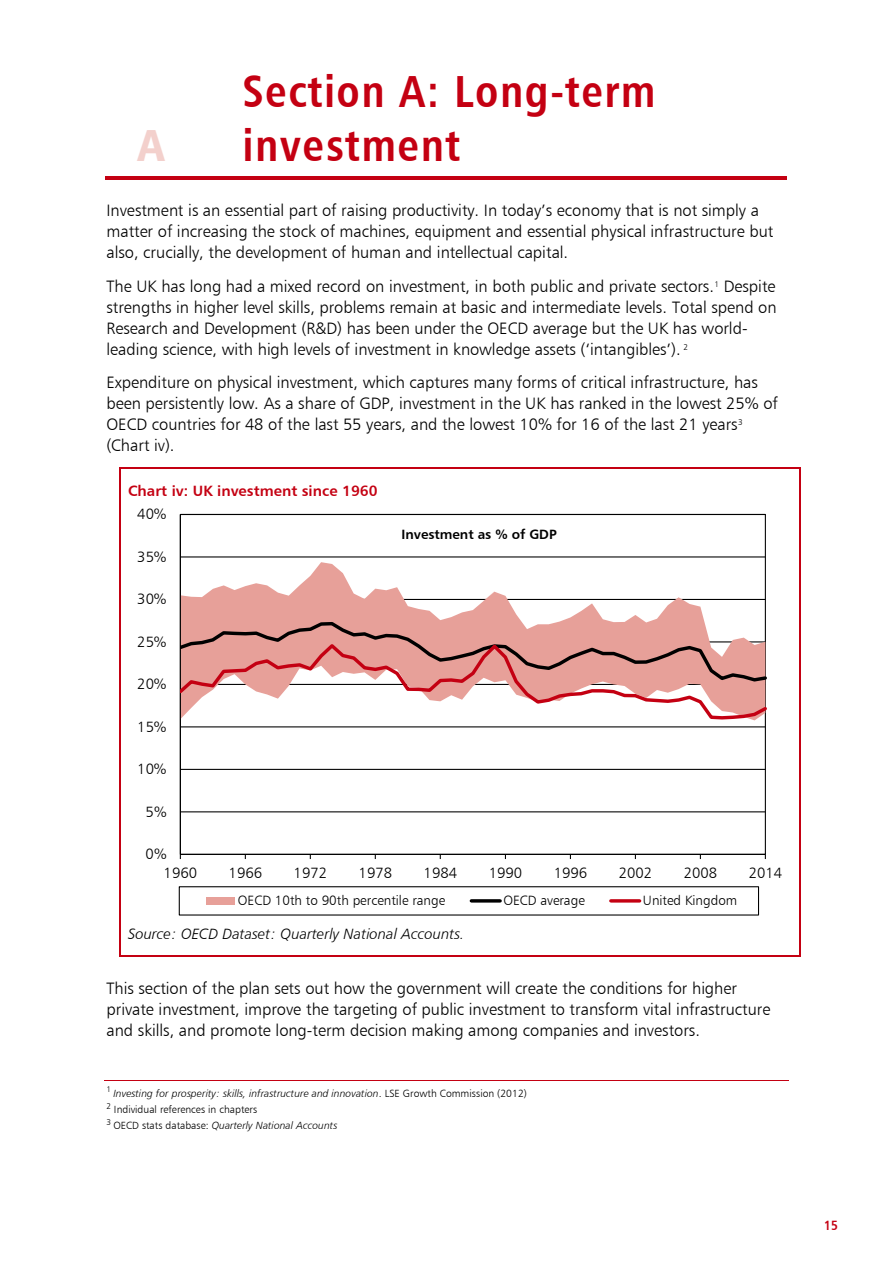
<style>
.page{position:relative;width:893px;height:1263px;background:#fff}
.page>*{position:absolute;margin:0;border:0;box-sizing:border-box;transform-origin:0 0}
.t1{font:700 45px/54px "Humnst 777 Cn BT";letter-spacing:.03em;color:#c40012}
.t2{font:45px "Humnst 777 Blk Cn BT";color:#f3d0cc}
.t3{font:16.5px/21px "Humnst 777 Lt BT";color:#000}
.t4{font:15px "Humnst 777 Lt BT";letter-spacing:.005em;color:#000}
.t5{font:italic 15px "Humnst 777 Lt BT";color:#000}
.t6{font:700 15px "Humnst 777 BT";color:#c40012}
.t7{font:13.5px "Humnst 777 Lt BT";color:#000}
.t8{font:700 13.5px "Humnst 777 BT";color:#000}
.t9{font:700 13.5px "Humnst 777 Cn BT";color:#c40012}
.t10{font:italic 10.5px "Humnst 777 Lt BT";color:#000}
.t11{font:10.5px "Humnst 777 Lt BT";color:#000}
.s1{font-style:normal}
</style>
<div class="page">
<hr style="left:105px;top:176px;width:137px;height:3px;background:#c40012">
<hr style="left:245px;top:176px;width:542px;height:3px;background:#c40012">
<svg style="left:119px;top:467px;width:2px;height:15px"></svg>
<hr style="left:121px;top:467px;width:679px;height:2px;background:#c40012">
<svg style="left:800px;top:467px;width:1px;height:15px"></svg>
<hr style="left:119px;top:482px;width:2px;height:474px;background:#c40012">
<hr style="left:121px;top:956px;width:679px;height:1px;background:#c40012">
<hr style="left:800px;top:482px;width:1px;height:474px;background:#c40012">
<hr style="left:104px;top:1080px;width:685px;height:1px;background:#c40012">
<hr style="left:180px;top:811px;width:585px;height:1px;background:#000">
<hr style="left:180px;top:769px;width:585px;height:1px;background:#000">
<hr style="left:180px;top:726px;width:585px;height:1px;background:#000">
<hr style="left:180px;top:556px;width:585px;height:1px;background:#000">
<svg style="left:181px;top:562px;width:584px;height:58px"></svg>
<hr style="left:180px;top:514px;width:1px;height:340px;background:#000">
<hr style="left:180px;top:854px;width:585px;height:1px;background:#000">
<svg style="left:180px;top:620px;width:586px;height:21px;background:#dba09b"></svg>
<svg style="left:180px;top:641px;width:586px;height:80px"></svg>
<div style="left:179px;top:886px;width:580px;height:29px;border:1px solid #000"></div>
<div style="left:206px;top:897px;width:29px;height:7px;background:#e7a099"></div>
<svg style="left:471px;top:899px;width:29px;height:4px"></svg>
<svg style="left:611px;top:899px;width:29px;height:4px"></svg>
<p class="t2" style="left:137px;top:117px;width:29px">A</p>
<p class="t1" style="left:242px;top:63px;width:415px">Section A: Long-term investment</p>
<p class="t3" style="left:106px;top:200px;width:669px">Investment is an essential part of raising productivity. In today’s economy that is not simply a matter of increasing the stock of machines, equipment and essential physical infrastructure but also, crucially, the development of human and intellectual capital.</p>
<p class="t3" style="left:106px;top:275px;width:672px">The UK has long had a mixed record on investment, in both public and private sectors.<sup>1</sup> Despite strengths in higher level skills, problems remain at basic and intermediate levels. Total spend on Research and Development (R&amp;D) has been under the OECD average but the UK has world&shy;leading science, with high levels of investment in knowledge assets (‘intangibles’). <sup>2</sup></p>
<p class="t3" style="left:106px;top:371px;width:673px">Expenditure on physical investment, which captures many forms of critical infrastructure, has been persistently low. As a share of GDP, investment in the UK has ranked in the lowest 25% of OECD countries for 48 of the last 55 years, and the lowest 10% for 16 of the last 21 years<sup>3 </sup>(Chart iv).</p>
<p class="t6" style="left:128px;top:482px;width:251px">Chart iv: UK investment since 1960</p>
<p class="t4" style="left:137px;top:505px;width:31px">40%</p>
<p class="t4" style="left:137px;top:547px;width:31px">35%</p>
<p class="t4" style="left:137px;top:590px;width:31px">30%</p>
<p class="t4" style="left:137px;top:632px;width:31px">25%</p>
<p class="t4" style="left:137px;top:675px;width:31px">20%</p>
<p class="t4" style="left:137px;top:717px;width:31px">15%</p>
<p class="t4" style="left:137px;top:760px;width:31px">10%</p>
<p class="t4" style="left:146px;top:802px;width:22px">5%</p>
<p class="t4" style="left:146px;top:845px;width:22px">0%</p>
<p class="t8" style="left:401px;top:525px;width:157px">Investment as % of GDP</p>
<p class="t4" style="left:164px;top:864px;width:35px">1960</p>
<p class="t4" style="left:229px;top:864px;width:35px">1966</p>
<p class="t4" style="left:294px;top:864px;width:35px">1972</p>
<p class="t4" style="left:359px;top:864px;width:35px">1978</p>
<p class="t4" style="left:424px;top:864px;width:35px">1984</p>
<p class="t4" style="left:489px;top:864px;width:35px">1990</p>
<p class="t4" style="left:554px;top:864px;width:35px">1996</p>
<p class="t4" style="left:619px;top:864px;width:35px">2002</p>
<p class="t4" style="left:684px;top:864px;width:35px">2008</p>
<p class="t4" style="left:749px;top:864px;width:35px">2014</p>
<p class="t7" style="left:238px;top:892px;width:209px">OECD 10th to 90th percentile range</p>
<p class="t7" style="left:503px;top:892px;width:83px">OECD average</p>
<p class="t7" style="left:643px;top:892px;width:96px">United Kingdom</p>
<p class="t5" style="left:128px;top:925px;width:338px">Source: OECD Dataset: Quarterly National Accounts.</p>
<p class="t3" style="left:106px;top:977px;width:666px">This section of the plan sets out how the government will create the conditions for higher private investment, improve the targeting of public investment to transform vital infrastructure and skills, and promote long-term decision making among companies and investors.</p>
<p class="t10" style="left:106px;top:1087px;width:422px"><sup>1</sup> Investing for prosperity: skills, infrastructure and innovation<span class="s1">. LSE Growth Commission (2012)</span></p>
<p class="t11" style="left:106px;top:1103px;width:152px"><sup>2</sup> Individual references in chapters</p>
<p class="t10" style="left:106px;top:1119px;width:233px"><sup>3</sup> <span class="s1">OECD stats database:</span> Quarterly National Accounts</p>
<p class="t9" style="left:824px;top:1217px;width:15px">15</p>
</div>
